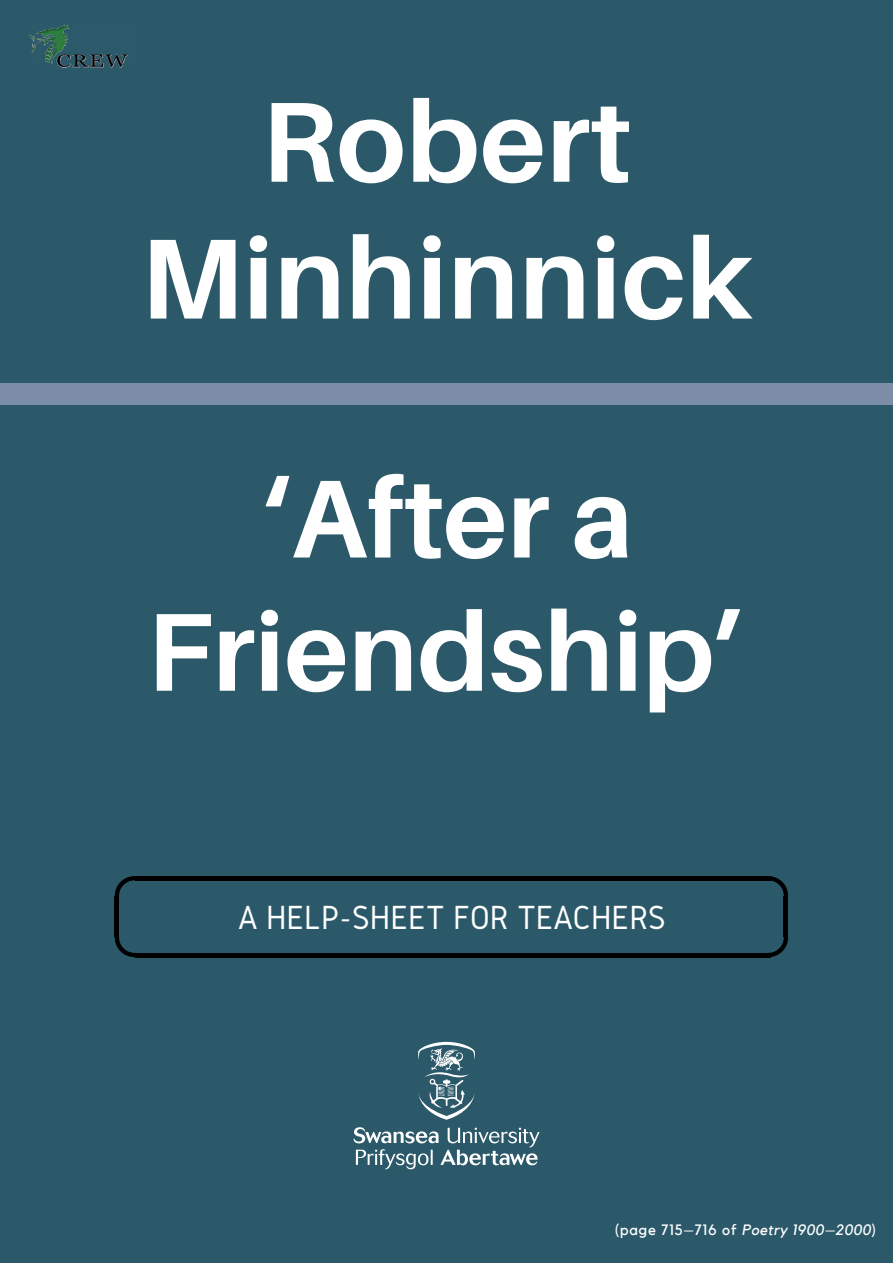
<style>
.page{position:relative;width:893px;height:1263px;background:#2b5969}
.page>*{position:absolute;margin:0;border:0;box-sizing:border-box;transform-origin:0 0}
.t1{font:700 114px/136.8px "Aileron";letter-spacing:.005em;color:#fff;text-align:center}
.t2{font:700 111px/133.2px "Aileron";color:#fff;text-align:center}
.t3{font:34.8px "Gidole";color:#fff}
.t4{font:15px "Kollektif";letter-spacing:.05em;color:#fff}
.s1{font-style:italic}
</style>
<div class="page">
<div style="left:0;top:383px;width:893px;height:21px;background:#7c8da7"></div>
<img style="left:29px;top:24px;width:99px;height:44px">
<svg style="left:115px;top:876px;width:21px;height:20px"></svg>
<svg style="left:767px;top:876px;width:21px;height:21px"></svg>
<hr style="left:135px;top:876px;width:636px;height:4px;background:#000001">
<hr style="left:115px;top:896px;width:4px;height:41px;background:#000001">
<hr style="left:135px;top:953px;width:636px;height:4px;background:#000001">
<svg style="left:115px;top:937px;width:21px;height:20px"></svg>
<hr style="left:784px;top:896px;width:4px;height:41px;background:#000001">
<svg style="left:767px;top:936px;width:21px;height:21px"></svg>
<svg style="left:353px;top:1127px;width:187px;height:42px"></svg>
<svg style="left:418px;top:1042px;width:57px;height:78px"></svg>
<h1 class="t1" style="left:141px;top:74px;width:613px">Robert<br>Minhinnick</h1>
<h2 class="t2" style="left:147px;top:453px;width:601px">‘After a<br>Friendship’</h2>
<h3 class="t3" style="left:238px;top:898px;width:429px">A HELP-SHEET FOR TEACHERS</h3>
<p class="t4" style="left:615px;top:1221px;width:262px">(page 715–716 of <span class="s1">Poetry 1900–2000</span>)</p>
</div>
